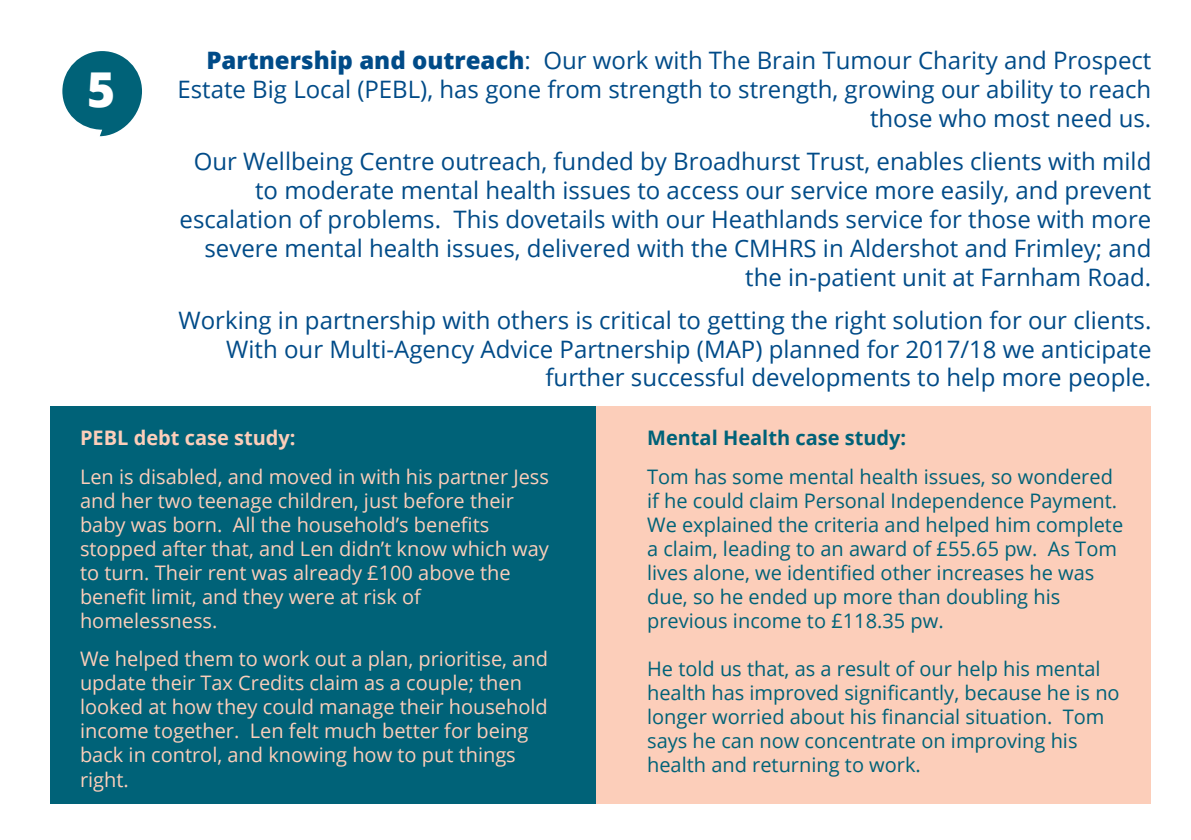
<style>
.page{position:relative;width:1191px;height:840px;background:#fff}
.page>*{position:absolute;margin:0;border:0;box-sizing:border-box;transform-origin:0 0}
.t1{font:800 48px "Open Sans";color:#fff}
.t2{font:24px/28.8px "Open Sans";color:#004b88;text-align:right}
.t3{font:20px/24px "Open Sans";color:#006278}
.t4{font:20px/24px "Open Sans";color:#fcceba}
.t5{font:700 20px "Open Sans";color:#006278}
.t6{font:700 20px "Open Sans";color:#fcceba}
.s1{font-weight:800}
</style>
<div class="page">
<div style="left:595px;top:406px;width:556px;height:397px;background:#fcceba"></div>
<div style="left:50px;top:406px;width:545px;height:397px;background:#006278"></div>
<svg style="left:62px;top:51px;width:80px;height:85px"></svg>
<h1 class="t1" style="left:87px;top:53px;width:30px">5</h1>
<p class="t2" style="left:177px;top:46px;width:975px"><span class="s1">Partnership and outreach</span>: Our work with The Brain Tumour Charity and Prospect<br>Estate Big Local (PEBL), has gone from strength to strength, growing our ability to reach those who most need us.</p>
<p class="t2" style="left:180px;top:146px;width:973px">Our Wellbeing Centre outreach, funded by Broadhurst Trust, enables clients with mild to moderate mental health issues to access our service more easily, and prevent escalation of problems. This dovetails with our Heathlands service for those with more severe mental health issues, delivered with the CMHRS in Aldershot and Frimley; and the in-patient unit at Farnham Road.</p>
<p class="t2" style="left:179px;top:305px;width:974px">Working in partnership with others is critical to getting the right solution for our clients.<br>With our Multi-Agency Advice Partnership (MAP) planned for 2017/18 we anticipate further successful developments to help more people.</p>
<p class="t6" style="left:80px;top:423px;width:217px">PEBL debt case study:</p>
<p class="t4" style="left:80px;top:463px;width:470px">Len is disabled, and moved in with his partner Jess and her two teenage children, just before their baby was born. All the household’s benefits stopped after that, and Len didn’t know which way to turn. Their rent was already £100 above the benefit limit, and they were at risk of homelessness.</p>
<p class="t4" style="left:80px;top:646px;width:469px">We helped them to work out a plan, prioritise, and update their Tax Credits claim as a couple; then looked at how they could manage their household income together. Len felt much better for being back in control, and knowing how to put things right.</p>
<p class="t5" style="left:647px;top:423px;width:261px">Mental Health case study:</p>
<p class="t3" style="left:647px;top:463px;width:477px">Tom has some mental health issues, so wondered if he could claim Personal Independence Payment.<br>We explained the criteria and helped him complete a claim, leading to an award of £55.65 pw. As Tom lives alone, we identified other increases he was due, so he ended up more than doubling his previous income to £118.35 pw.</p>
<p class="t3" style="left:647px;top:655px;width:474px">He told us that, as a result of our help his mental health has improved significantly, because he is no longer worried about his financial situation. Tom says he can now concentrate on improving his health and returning to work.</p>
</div>
